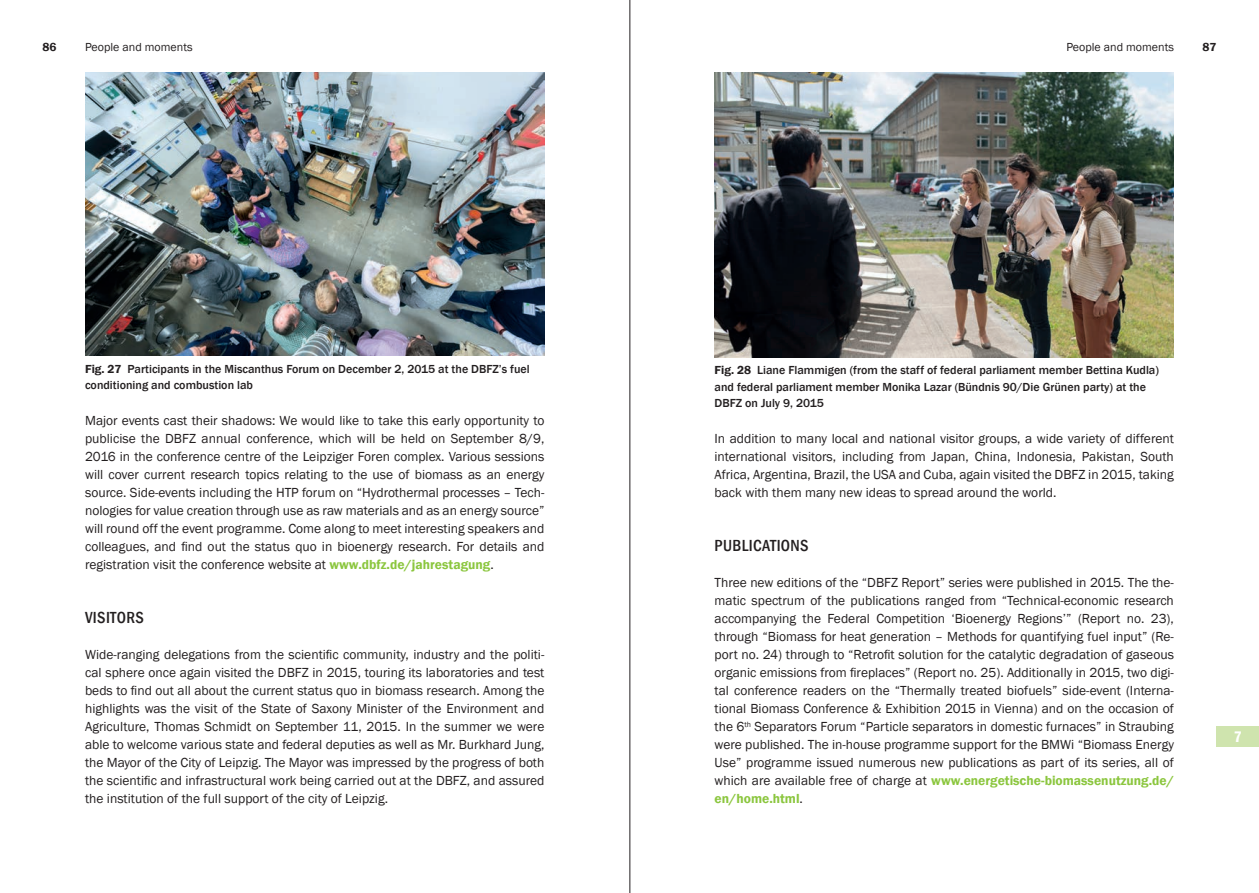
<style>
.page{position:relative;width:1259px;height:893px;background:#fff}
.page>*{position:absolute;margin:0;border:0;box-sizing:border-box;transform-origin:0 0}
.Ü2{font:500 condensed 16.5px "Franklin Gothic";letter-spacing:.02em;color:#231f20}
.Ü1{font:600 condensed 15.75px "Franklin Gothic";color:#fff}
.Text{font:13.5px/18px "Franklin Gothic";color:#231f20;text-align:justify}
.BU{font:500 12px/16.5px "Franklin Gothic";color:#231f20}
.t1{font:12px "Franklin Gothic";color:#231f20}
.t2{font:600 12px "Franklin Gothic";color:#231f20}
.s1{font-weight:600}
.s2{font-weight:600;color:#8bc63e}
</style>
<div class="page">
<img style="left:714px;top:72px;width:460px;height:285px">
<img style="left:85px;top:72px;width:459px;height:284px">
<div style="left:1216px;top:727px;width:43px;height:20px;background:#cfe4ae"></div>
<hr style="left:629px;top:0;width:1px;height:893px;background:#231f20">
<p class="t2" style="left:43px;top:40px;width:16px">86</p>
<p class="t1" style="left:85px;top:39px;width:109px">People and moments</p>
<p class="t1" style="left:1066px;top:39px;width:109px">People and moments</p>
<p class="t2" style="left:1202px;top:40px;width:15px">87</p>
<p class="BU" style="left:85px;top:361px;width:446px"><span class="s1">Fig. 27</span> Participants in the Miscanthus Forum on December 2, 2015 at the DBFZ’s fuel conditioning and combustion lab</p>
<p class="Text" style="left:85px;top:412px;width:461px">Major events cast their shadows: We would like to take this early opportunity to publicise the DBFZ annual conference, which will be held on September 8/9, 2016 in the conference centre of the Leipziger Foren complex. Various sessions will cover current research topics relating to the use of biomass as an energy source. Side-events including the HTP forum on “Hydrothermal processes – Tech&shy;nologies for value creation through use as raw materials and as an energy source” will round off the event programme. Come along to meet interesting speakers and colleagues, and find out the status quo in bioenergy research. For details and registration visit the conference website at <span class="s2">www.dbfz.de/jahrestagung</span>.</p>
<p class="Ü2" style="left:85px;top:607px;width:60px">VISITORS</p>
<p class="Text" style="left:85px;top:646px;width:461px">Wide-ranging delegations from the scientific community, industry and the politi&shy;cal sphere once again visited the DBFZ in 2015, touring its laboratories and test beds to find out all about the current status quo in biomass research. Among the highlights was the visit of the State of Saxony Minister of the Environment and Agriculture, Thomas Schmidt on September 11, 2015. In the summer we were able to welcome various state and federal deputies as well as Mr. Burkhard Jung, the Mayor of the City of Leipzig. The Mayor was impressed by the progress of both the scientific and infrastructural work being carried out at the DBFZ, and assured the institution of the full support of the city of Leipzig.</p>
<p class="BU" style="left:714px;top:362px;width:446px"><span class="s1">Fig. 28</span> Liane Flammigen (from the staff of federal parliament member Bettina Kudla) and federal parliament member Monika Lazar (Bündnis 90/Die Grünen party) at the<br>DBFZ on July 9, 2015</p>
<p class="Text" style="left:714px;top:430px;width:461px">In addition to many local and national visitor groups, a wide variety of different international visitors, including from Japan, China, Indonesia, Pakistan, South Africa, Argentina, Brazil, the USA and Cuba, again visited the DBFZ in 2015, taking back with them many new ideas to spread around the world.</p>
<p class="Ü2" style="left:714px;top:535px;width:96px">PUBLICATIONS</p>
<p class="Text" style="left:714px;top:574px;width:461px">Three new editions of the “DBFZ Report” series were published in 2015. The the&shy;matic spectrum of the publications ranged from “Technical-economic research accompanying the Federal Competition ‘Bioenergy Regions’” (Report no. 23), through “Biomass for heat generation – Methods for quantifying fuel input” (Re&shy;port no. 24) through to “Retrofit solution for the catalytic degradation of gaseous organic emissions from fireplaces” (Report no. 25). Additionally in 2015, two digi&shy;tal conference readers on the “Thermally treated biofuels” side-event (Interna&shy;tional Biomass Conference &amp; Exhibition 2015 in Vienna) and on the occasion of the 6<sup>th</sup> Separators Forum “Particle separators in domestic furnaces” in Straubing were published. The in-house programme support for the BMWi “Biomass Energy Use” programme issued numerous new publications as part of its series, all of which are available free of charge at <span class="s2">www.energetische-biomassenutzung.de/ en/home.html</span>.</p>
<p class="Ü1" style="left:1233px;top:726px;width:10px">7</p>
</div>
